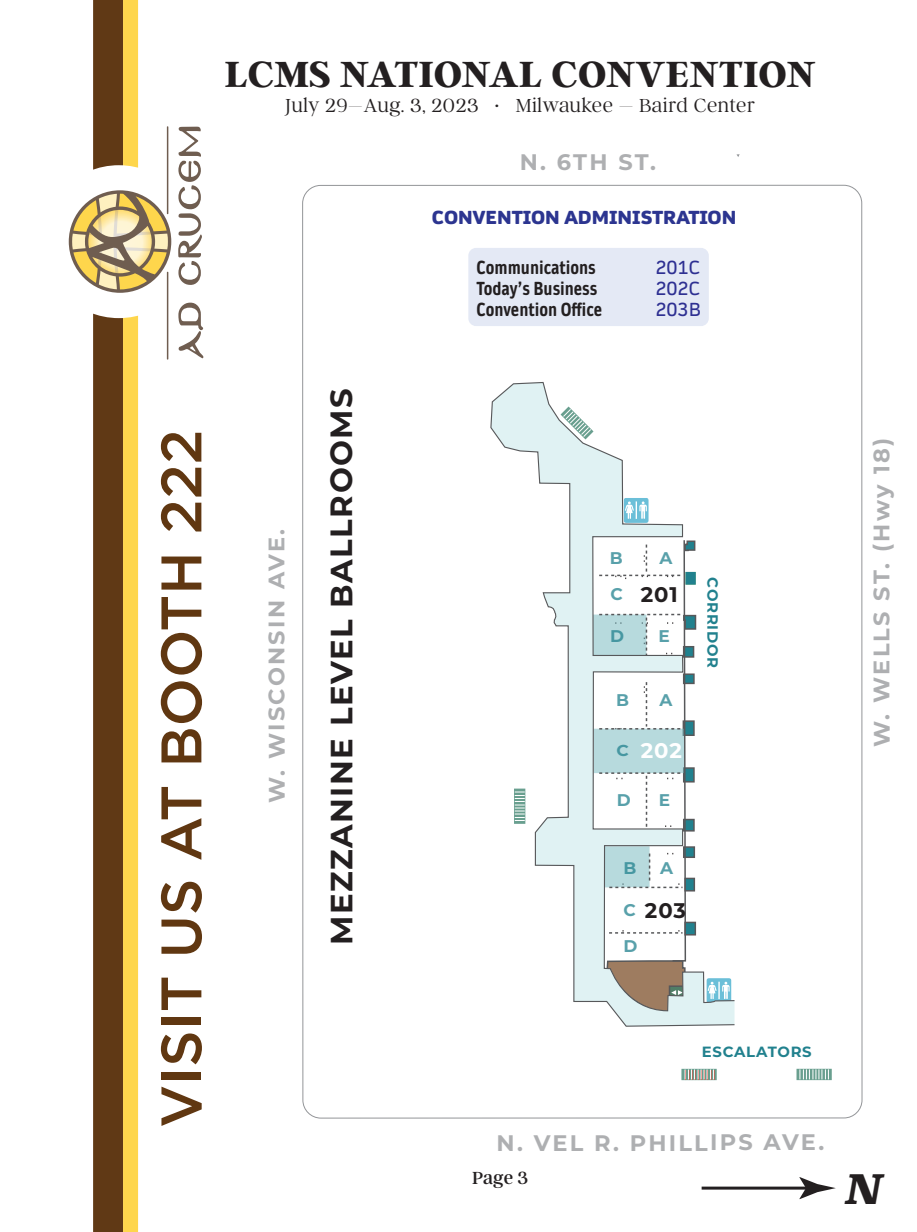
<style>
.page{position:relative;width:917px;height:1232px;background:#fff}
.page>*{position:absolute;margin:0;border:0;box-sizing:border-box;transform-origin:0 0}
.t1{font:700 40.5px "Argent CF";letter-spacing:-.005em;color:#231f20;scale:1.05 1}
.t2{font:italic 700 40.5px "Superclarendon";color:#231f20}
.t3{font:700 30.75px "Montserrat";letter-spacing:.05em;color:#231f20}
.t4{font:700 22.5px "Montserrat";letter-spacing:.1em;color:rgb(147 149 152/.75)}
.t5{font:700 21.15px "Montserrat";letter-spacing:.045em;color:#231f20}
.t6{font:700 21.15px "Montserrat";color:#fff}
.t7{font:100 21px "Argent CF";letter-spacing:.02em;color:#231f20;scale:1.05 1}
.t8{font:19.5px "Argent CF";color:#231f20}
.t9{font:700 condensed 18px/21px "Daytona Pro";color:#231f20}
.t10{font:900 18px "Daytona Pro";color:#2c3590}
.t11{font:18px/21px "Daytona Pro";color:#2e3092;text-align:justify}
.t12{font:700 16.95px "Montserrat";color:rgb(33 129 142/.75)}
.t13{font:700 15.9px "Montserrat";color:rgb(33 129 142/.75);scale:1.07 1}
.t14{font:700 14.85px "Montserrat";letter-spacing:.05em;color:#21818e}
.s1{font-size:16.95px;color:rgb(33 129 142/.75)}
</style>
<div class="page">
<hr style="left:701px;top:1186px;width:110px;height:3px;background:#231f20">
<svg style="left:799px;top:1177px;width:36px;height:22px"></svg>
<div style="left:468px;top:248px;width:240px;height:78px;background:#e4e9f5;border-radius:8px"></div>
<svg style="left:490px;top:382px;width:245px;height:808px"></svg>
<div style="left:623px;top:498px;width:25px;height:25px;background:#6bbfd8;border-radius:3px"></div>
<svg style="left:625px;top:501px;width:21px;height:18px"></svg>
<svg style="left:681px;top:1069px;width:35px;height:11px"></svg>
<svg style="left:684px;top:1069px;width:30px;height:10px"></svg>
<div style="left:796px;top:1069px;width:35px;height:11px;background:#699f8f"></div>
<svg style="left:799px;top:1069px;width:30px;height:10px"></svg>
<svg style="left:514px;top:789px;width:11px;height:35px"></svg>
<svg style="left:514px;top:792px;width:10px;height:29px"></svg>
<svg style="left:560px;top:406px;width:33px;height:33px"></svg>
<svg style="left:161px;top:1087px;width:41px;height:39px"></svg>
<div style="left:161px;top:1072px;width:40px;height:7px;background:#603711"></div>
<svg style="left:161px;top:1033px;width:41px;height:31px"></svg>
<div style="left:161px;top:1018px;width:40px;height:7px;background:#603711"></div>
<svg style="left:161px;top:978px;width:40px;height:32px"></svg>
<svg style="left:161px;top:920px;width:41px;height:34px"></svg>
<svg style="left:161px;top:882px;width:41px;height:31px"></svg>
<svg style="left:161px;top:787px;width:40px;height:73px"></svg>
<svg style="left:161px;top:729px;width:40px;height:33px"></svg>
<svg style="left:161px;top:681px;width:41px;height:42px"></svg>
<svg style="left:161px;top:597px;width:41px;height:78px"></svg>
<svg style="left:161px;top:556px;width:40px;height:34px"></svg>
<svg style="left:161px;top:503px;width:40px;height:28px"></svg>
<svg style="left:161px;top:468px;width:40px;height:29px"></svg>
<svg style="left:161px;top:433px;width:40px;height:29px"></svg>
<div style="left:93px;top:0;width:30px;height:1232px;background:#603915"></div>
<div style="left:123px;top:0;width:15px;height:1232px;background:#fed64c"></div>
<div style="left:42px;top:165px;width:153px;height:153px;background:#fff;border-radius:50%"></div>
<hr style="left:167px;top:272px;width:1px;height:88px;background:#6f5d50">
<svg style="left:178px;top:127px;width:24px;height:158px"></svg>
<svg style="left:178px;top:303px;width:25px;height:55px"></svg>
<hr style="left:167px;top:126px;width:1px;height:88px;background:#6f5d50">
<svg style="left:69px;top:190px;width:102px;height:103px"></svg>
<h1 class="t1" style="left:224px;top:52px;width:564px">LCMS NATIONAL CONVENTION</h1>
<p class="t7" style="left:285px;top:95px;width:449px">July 29–Aug. 3, 2023 • Milwaukee – Baird Center</p>
<p class="t4" style="left:519px;top:146px;width:138px">N. 6TH ST.</p>
<p class="t4" style="left:260px;top:803px;width:276px;rotate:-90deg">W. WISCONSIN AVE.</p>
<h2 class="t3" style="left:319px;top:945px;width:559px;rotate:-90deg">MEZZANINE LEVEL BALLROOMS</h2>
<p class="t10" style="left:432px;top:205px;width:306px">CONVENTION ADMINISTRATION</p>
<p class="t9" style="left:476px;top:257px;width:127px">Communications<br>Today’s Business<br>Convention Office</p>
<p class="t11" style="left:655px;top:257px;width:47px">201C 202C 203B</p>
<p class="t12" style="left:609px;top:546px;width:14px">B</p>
<p class="t12" style="left:659px;top:546px;width:14px">A</p>
<p class="t12" style="left:610px;top:582px;width:14px">C</p>
<p class="t12" style="left:610px;top:624px;width:15px">D</p>
<p class="t5" style="left:640px;top:579px;width:39px">201</p>
<p class="t12" style="left:658px;top:624px;width:13px">E</p>
<p class="t14" style="left:723px;top:577px;width:92px;rotate:90deg">CORRIDOR</p>
<p class="t12" style="left:616px;top:688px;width:14px">B</p>
<p class="t12" style="left:659px;top:688px;width:14px">A</p>
<p class="t13" style="left:616px;top:738px;width:13px">C</p>
<p class="t6" style="left:640px;top:736px;width:43px">202</p>
<p class="t12" style="left:617px;top:788px;width:15px">D</p>
<p class="t12" style="left:658px;top:788px;width:13px">E</p>
<p class="t12" style="left:623px;top:856px;width:14px">B</p>
<p class="t12" style="left:660px;top:856px;width:14px">A</p>
<p class="t5" style="left:623px;top:895px;width:64px"><span class="s1">C</span> 203</p>
<p class="t12" style="left:623px;top:934px;width:15px">D</p>
<p class="t4" style="left:865px;top:747px;width:311px;rotate:-90deg">W. WELLS ST. (Hwy 18)</p>
<p class="t14" style="left:702px;top:1041px;width:111px">ESCALATORS</p>
<p class="t4" style="left:496px;top:1126px;width:329px">N. VEL R. PHILLIPS AVE.</p>
<p class="t8" style="left:472px;top:1167px;width:57px">Page 3</p>
<h1 class="t2" style="left:843px;top:1165px;width:39px">N</h1>
</div>
